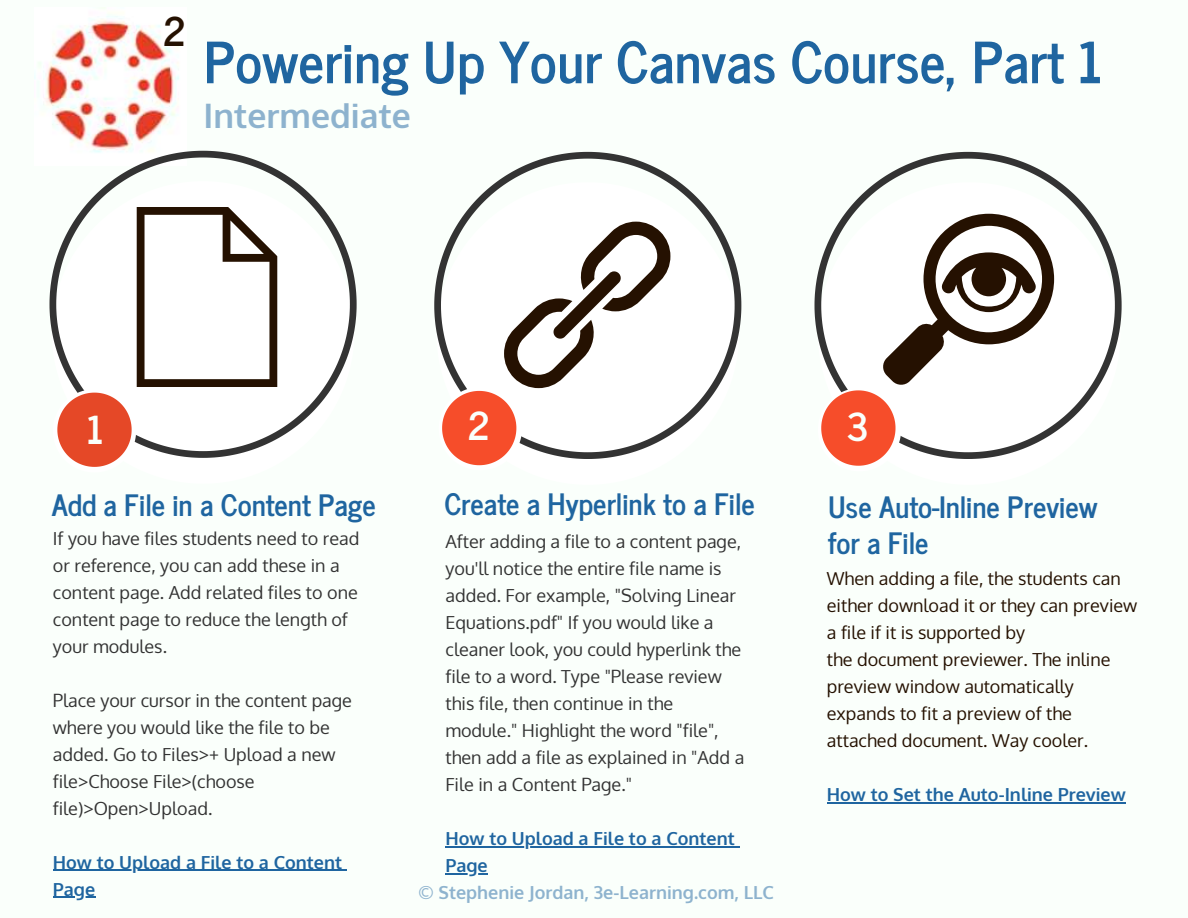
<style>
.page{position:relative;width:1188px;height:918px;background:#fafffb}
.page>*{position:absolute;margin:0;border:0;box-sizing:border-box;transform-origin:0 0}
.t1{font:700 56.25px "News Cycle";color:#1f65a0}
.t2{font:700 39.3px "News Cycle";color:#251101}
.t3{font:700 38.25px "News Cycle";color:#fafffb}
.t4{font:700 33.75px "Oxygen";color:rgb(31 101 160/.5)}
.t5{font:700 29.25px/36px "News Cycle";color:#1f65a0}
.t6{font:18px/27px "Oxygen";color:#333}
.t7{font:18px/27px "Oxygen";color:#251101}
.t8{font:700 18px/27px "Oxygen";color:#1f65a0}
.t9{font:700 18px "Oxygen";color:rgb(31 101 160/.5)}
</style>
<div class="page">
<img style="left:43px;top:20px;width:136px;height:131px">
<svg style="left:50px;top:151px;width:307px;height:288px"></svg>
<svg style="left:434px;top:152px;width:307px;height:283px"></svg>
<svg style="left:814px;top:152px;width:308px;height:281px"></svg>
<hr style="left:446px;top:846px;width:289px;height:1px;background:#1f65a0">
<hr style="left:446px;top:873px;width:42px;height:1px;background:#1f65a0">
<hr style="left:53px;top:870px;width:289px;height:1px;background:#1f65a0">
<hr style="left:53px;top:897px;width:42px;height:1px;background:#1f65a0">
<hr style="left:827px;top:802px;width:299px;height:1px;background:#1f65a0">
<svg style="left:53px;top:207px;width:224px;height:260px"></svg>
<svg style="left:439px;top:222px;width:231px;height:244px"></svg>
<svg style="left:818px;top:214px;width:236px;height:252px"></svg>
<h2 class="t2" style="left:163px;top:-3px;width:24px">2</h2>
<h1 class="t1" style="left:204px;top:13px;width:901px">Powering Up Your Canvas Course, Part 1</h1>
<h3 class="t4" style="left:204px;top:95px;width:209px">Intermediate</h3>
<h3 class="t3" style="left:87px;top:396px;width:18px">1</h3>
<h3 class="t3" style="left:468px;top:392px;width:24px">2</h3>
<h3 class="t3" style="left:847px;top:393px;width:24px">3</h3>
<h3 class="t5" style="left:52px;top:485px;width:325px">Add a File in a Content Page</h3>
<h3 class="t5" style="left:444px;top:484px;width:312px">Create a Hyperlink to a File</h3>
<h3 class="t5" style="left:828px;top:486px;width:271px">Use Auto-Inline Preview for a File</h3>
<p class="t6" style="left:53px;top:525px;width:308px">If you have files students need to read or reference, you can add these in a content page. Add related files to one content page to reduce the length of your modules.</p>
<p class="t6" style="left:53px;top:687px;width:301px">Place your cursor in the content page where you would like the file to be added. Go to Files&gt;+ Upload a new file&gt;Choose File&gt;(choose file)&gt;Open&gt;Upload.</p>
<p class="t8" style="left:53px;top:849px;width:291px">How to Upload a File to a Content<br>Page</p>
<p class="t6" style="left:446px;top:528px;width:300px">After adding a file to a content page, you'll notice the entire file name is added. For example, "Solving Linear Equations.pdf" If you would like a cleaner look, you could hyperlink the file to a word. Type "Please review this file, then continue in the module." Highlight the word "file", then add a file as explained in "Add a File in a Content Page."</p>
<p class="t8" style="left:446px;top:825px;width:291px">How to Upload a File to a Content<br>Page</p>
<p class="t7" style="left:827px;top:565px;width:312px">When adding a file, the students can either download it or they can preview a file if it is supported by<br>the document previewer. The inline preview window automatically expands to fit a preview of the attached document. Way cooler.</p>
<p class="t8" style="left:827px;top:781px;width:300px">How to Set the Auto-Inline Preview</p>
<p class="t9" style="left:418px;top:881px;width:357px">© Stephenie Jordan, 3e-Learning.com, LLC</p>
</div>
